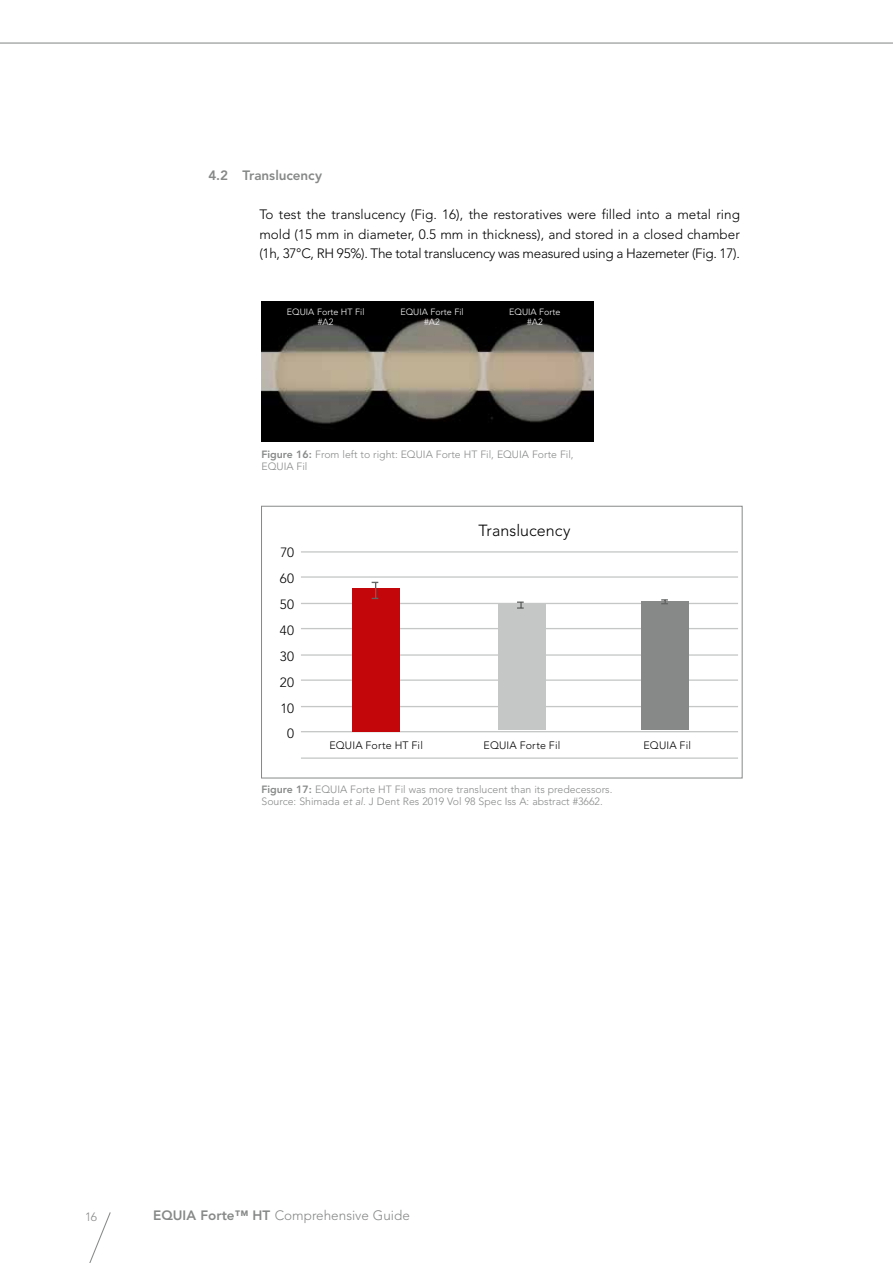
<style>
.page{position:relative;width:893px;height:1263px;background:#fff}
.page>*{position:absolute;margin:0;border:0;box-sizing:border-box;transform-origin:0 0}
.t1{font:300 16.05px "Avenir LT Std";letter-spacing:.005em;color:#000}
.t2{font:300 13.5px/19.5px "Avenir LT Std";letter-spacing:-.02em;color:#000;text-align:justify}
.t3{font:300 13.5px "Avenir LT Std";color:#878988}
.t4{font:800 13.5px "Avenir LT Std";letter-spacing:-.005em;color:#878988}
.t5{font:300 13.35px/26px "Avenir LT Std";letter-spacing:.025em;color:#000;text-align:justify}
.t6{font:300 12px "Avenir LT Std";color:#878988}
.t7{font:300 10.65px "Avenir LT Std";letter-spacing:.02em;color:#000}
.t8{font:300 10.5px/12px "Avenir LT Std";color:#878988}
.t9{font:300 9px/10.5px "Avenir LT Std";color:#fff;text-align:center}
.s1{font-weight:800}
.s2{font-style:italic}
</style>
<div class="page">
<svg style="left:89px;top:1212px;width:22px;height:51px"></svg>
<hr style="left:0;top:43px;width:893px;height:1px;background:#878988">
<img style="left:261px;top:301px;width:332px;height:141px">
<hr style="left:301px;top:551px;width:437px;height:2px;background:#c5c7c7">
<hr style="left:301px;top:576px;width:437px;height:2px;background:#c5c7c7">
<hr style="left:301px;top:603px;width:437px;height:1px;background:#c5c7c7">
<hr style="left:301px;top:628px;width:437px;height:1px;background:#c5c7c7">
<hr style="left:301px;top:654px;width:437px;height:2px;background:#c5c7c7">
<hr style="left:301px;top:679px;width:437px;height:2px;background:#c5c7c7">
<hr style="left:301px;top:706px;width:437px;height:1px;background:#c5c7c7">
<hr style="left:301px;top:731px;width:437px;height:1px;background:#c5c7c7">
<hr style="left:301px;top:757px;width:437px;height:2px;background:#c5c7c7">
<hr style="left:301px;top:782px;width:437px;height:1px;background:#c5c7c7">
<div style="left:642px;top:602px;width:47px;height:128px;background:#878988"></div>
<div style="left:498px;top:604px;width:48px;height:126px;background:#c5c7c7"></div>
<div style="left:352px;top:588px;width:47px;height:143px;background:#c2060a"></div>
<svg style="left:517px;top:601px;width:7px;height:8px"></svg>
<svg style="left:661px;top:599px;width:7px;height:5px"></svg>
<svg style="left:372px;top:582px;width:6px;height:17px"></svg>
<div style="left:261px;top:506px;width:481px;height:272px;border:1px solid #878988"></div>
<p class="t4" style="left:208px;top:168px;width:115px">4.2 Translucency</p>
<p class="t2" style="left:259px;top:205px;width:482px">To test the translucency (Fig. 16), the restoratives were filled into a metal ring mold (15 mm in diameter, 0.5 mm in thickness), and stored in a closed chamber (1h, 37°C, RH 95%). The total translucency was measured using a Hazemeter (Fig. 17).</p>
<p class="t9" style="left:287px;top:306px;width:79px">EQUIA Forte HT Fil #A2</p>
<p class="t9" style="left:509px;top:306px;width:53px">EQUIA Forte #A2</p>
<p class="t9" style="left:400px;top:306px;width:65px">EQUIA Forte Fil #A2</p>
<p class="t8" style="left:261px;top:449px;width:314px"><span class="s1">Figure 16:</span> From left to right: EQUIA Forte HT Fil, EQUIA Forte Fil,<br>EQUIA Fil</p>
<p class="t5" style="left:280px;top:539px;width:16px">70<br>60<br>50<br>40<br>30<br>20</p>
<p class="t5" style="left:280px;top:695px;width:15px">10</p>
<p class="t5" style="left:287px;top:721px;width:8px">0</p>
<p class="t7" style="left:329px;top:739px;width:95px">EQUIA Forte HT Fil</p>
<p class="t1" style="left:479px;top:521px;width:94px">Translucency</p>
<p class="t7" style="left:484px;top:739px;width:78px">EQUIA Forte Fil</p>
<p class="t7" style="left:644px;top:739px;width:49px">EQUIA Fil</p>
<p class="t8" style="left:261px;top:784px;width:352px"><span class="s1">Figure 17:</span> EQUIA Forte HT Fil was more translucent than its predecessors.<br>Source: Shimada <span class="s2">et al</span>. J Dent Res 2019 Vol 98 Spec Iss A: abstract #3662.</p>
<p class="t6" style="left:85px;top:1210px;width:14px">16</p>
<p class="t3" style="left:153px;top:1208px;width:258px"><span class="s1">EQUIA Forte™ HT</span> Comprehensive Guide</p>
</div>
